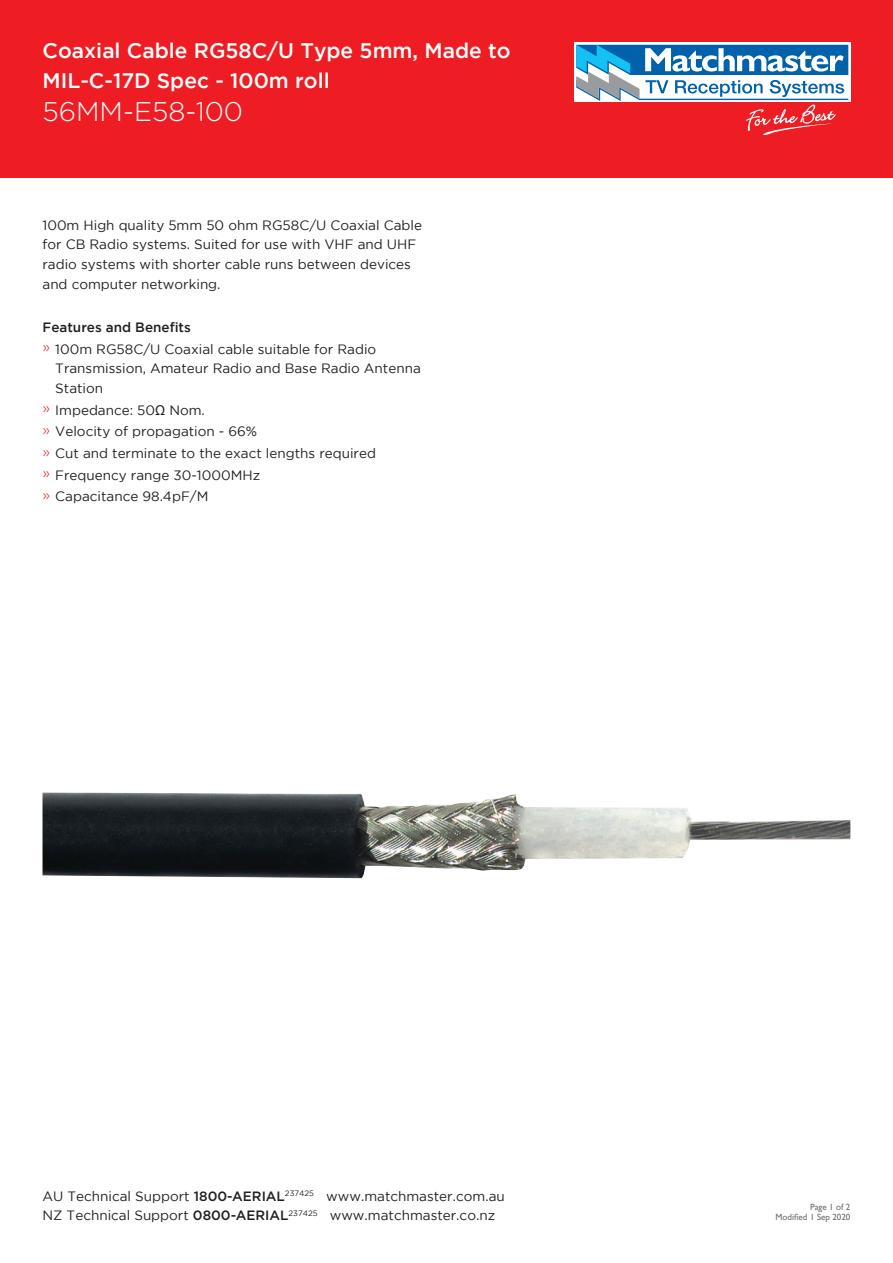
<style>
.page{position:relative;width:893px;height:1263px;background:#fff}
.page>*{position:absolute;margin:0;border:0;box-sizing:border-box;transform-origin:0 0}
.t1{font:300 27px "Gotham";color:#fff}
.t2{font:500 21px/30.5px "Gotham";color:#fff}
.t3{font:13.5px/21.8px "Gotham";color:#231f20}
.t4{font:9px/10.8px "Gill Sans";color:#6c6d70;text-align:right}
.s1{font-weight:500}
.s2{font-weight:300;font-size:15px;color:#ee1d23}
.s3{font-family:"Arial"}
</style>
<div class="page">
<div style="left:0;top:0;width:893px;height:178px;background:#ee1d23"></div>
<svg style="left:574px;top:43px;width:276px;height:59px"></svg>
<svg style="left:576px;top:45px;width:272px;height:90px"></svg>
<img style="left:43px;top:792px;width:807px;height:86px">
<h2 class="t2" style="left:43px;top:35px;width:470px">Coaxial Cable RG58C/U Type 5mm, Made to<br>MIL-C-17D Spec - 100m roll</h2>
<h1 class="t1" style="left:43px;top:94px;width:202px">56MM-E58-100</h1>
<p class="t3" style="left:43px;top:215px;width:381px;line-height:19.6px">100m High quality 5mm 50 ohm RG58C/U Coaxial Cable for CB Radio systems. Suited for use with VHF and UHF radio systems with shorter cable runs between devices and computer networking.</p>
<p class="t3" style="left:43px;top:316px;width:335px"><span class="s1">Features and Benefits<br></span><span class="s2">»</span> 100m RG58C/U Coaxial cable suitable for Radio</p>
<p class="t3" style="left:55px;top:359px;width:367px;line-height:19.5px">Transmission, Amateur Radio and Base Radio Antenna<br>Station</p>
<p class="t3" style="left:43px;top:399px;width:335px"><span class="s2">»</span> Impedance: 50<span class="s3">Ω</span> Nom.<br><span class="s2">»</span> Velocity of propagation - 66%<br><span class="s2">»</span> Cut and terminate to the exact lengths required <span class="s2">»</span> Frequency range 30-1000MHz<br><span class="s2">»</span> Capacitance 98.4pF/M</p>
<p class="t3" style="left:43px;top:1186px;width:464px;line-height:19.5px">AU Technical Support <span class="s1">1800-AERIAL</span><sup>237425</sup> www.matchmaster.com.au<br>NZ Technical Support <span class="s1">0800-AERIAL</span><sup>237425</sup> www.matchmaster.co.nz</p>
<p class="t4" style="left:776px;top:1201px;width:76px">Page 1 of 2<br>Modified 1 Sep 2020</p>
</div>
